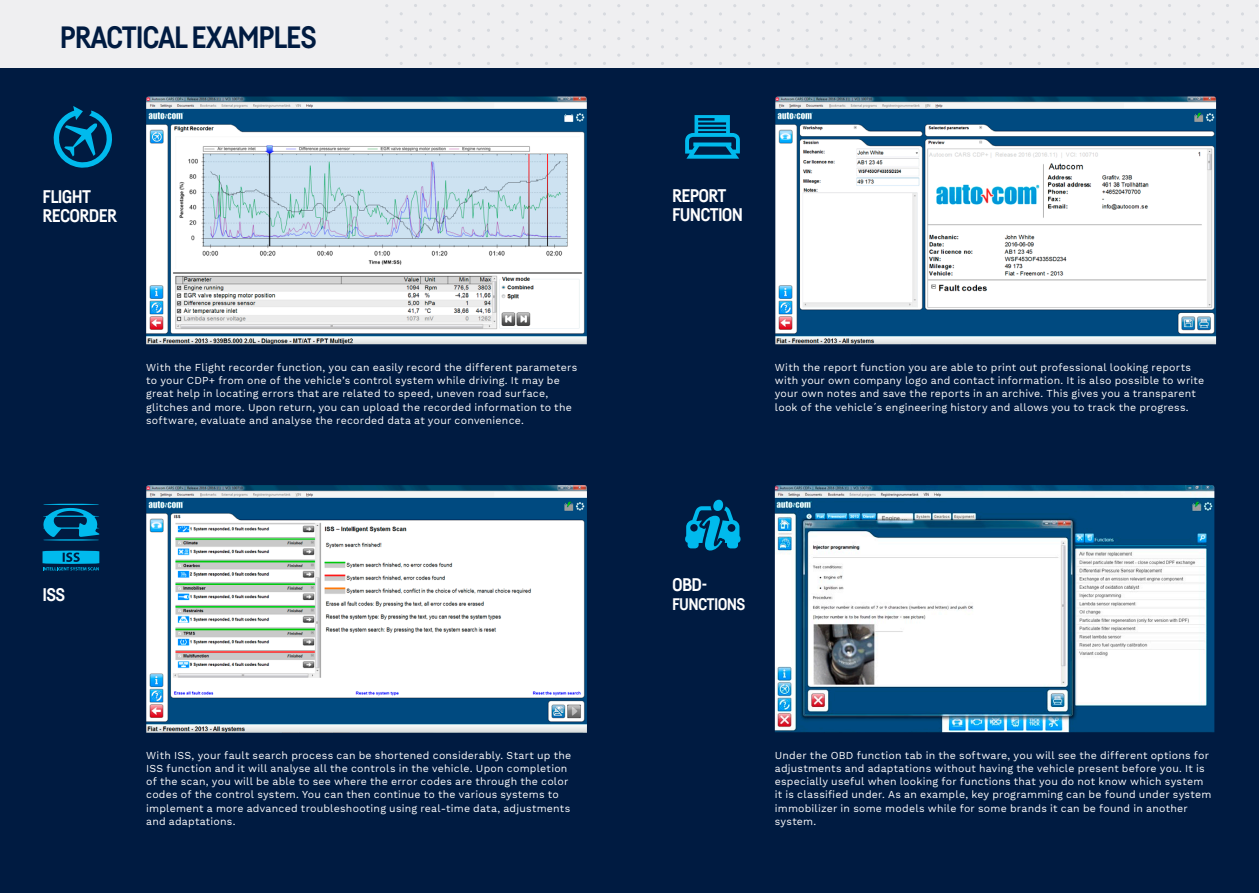
<style>
.page{position:relative;width:1259px;height:893px;background:#fff}
.page>*{position:absolute;margin:0;border:0;box-sizing:border-box;transform-origin:0 0}
.t1{font:700 30.45px "Fabrikat";letter-spacing:-.04em;color:#001b41}
.t2{font:700 18px/19.5px "Fabrikat";letter-spacing:-.04em;color:#fff}
.t3{font:700 16.5px "Fabrikat";letter-spacing:-.04em;color:#fff}
.t4{font:10.5px/13.2px "Work Sans";letter-spacing:.02em;color:#fff}
</style>
<div class="page">
<div style="left:0;top:68px;width:1259px;height:825px;background:#001b41"></div>
<div style="left:0;top:0;width:1259px;height:68px;background:#efeff1"></div>
<img style="left:146px;top:97px;width:441px;height:247px">
<img style="left:775px;top:97px;width:441px;height:247px">
<img style="left:775px;top:485px;width:439px;height:247px">
<img style="left:146px;top:485px;width:441px;height:248px">
<svg style="left:52px;top:106px;width:62px;height:64px;background:#004d77"></svg>
<svg style="left:43px;top:551px;width:56px;height:19px"></svg>
<svg style="left:43px;top:504px;width:56px;height:37px;background:#005c87"></svg>
<svg style="left:685px;top:500px;width:55px;height:50px;background:#006a97"></svg>
<svg style="left:685px;top:115px;width:55px;height:44px;background:#006894"></svg>
<h1 class="t1" style="left:60px;top:19px;width:258px">PRACTICAL EXAMPLES</h1>
<h2 class="t2" style="left:43px;top:186px;width:76px">FLIGHT<br>RECORDER</h2>
<p class="t4" style="left:146px;top:361px;width:432px">With the Flight recorder function, you can easily record the different parameters to your CDP+ from one of the vehicle’s control system while driving. It may be great help in locating errors that are related to speed, uneven road surface, glitches and more. Upon return, you can upload the recorded information to the software, evaluate and analyse the recorded data at your convenience.</p>
<h2 class="t2" style="left:43px;top:585px;width:24px">ISS</h2>
<p class="t4" style="left:146px;top:749px;width:427px">With ISS, your fault search process can be shortened considerably. Start up the ISS function and it will analyse all the controls in the vehicle. Upon completion of the scan, you will be able to see where the error codes are through the color codes of the control system. You can then continue to the various systems to implement a more advanced troubleshooting using real-time data, adjustments and adaptations.</p>
<h2 class="t2" style="left:672px;top:185px;width:73px">REPORT<br>FUNCTION</h2>
<p class="t4" style="left:775px;top:361px;width:431px">With the report function you are able to print out professional looking reports with your own company logo and contact information. It is also possible to write your own notes and save the reports in an archive. This gives you a transparent look of the vehicle´s engineering history and allows you to track the progress.</p>
<h2 class="t2" style="left:672px;top:574px;width:37px">OBD-</h2>
<h3 class="t3" style="left:672px;top:594px;width:75px">FUNCTIONS</h3>
<p class="t4" style="left:775px;top:749px;width:438px">Under the OBD function tab in the software, you will see the different options for adjustments and adaptations without having the vehicle present before you. It is especially useful when looking for functions that you do not know which system it is classified under. As an example, key programming can be found under system immobilizer in some models while for some brands it can be found in another system.</p>
</div>
